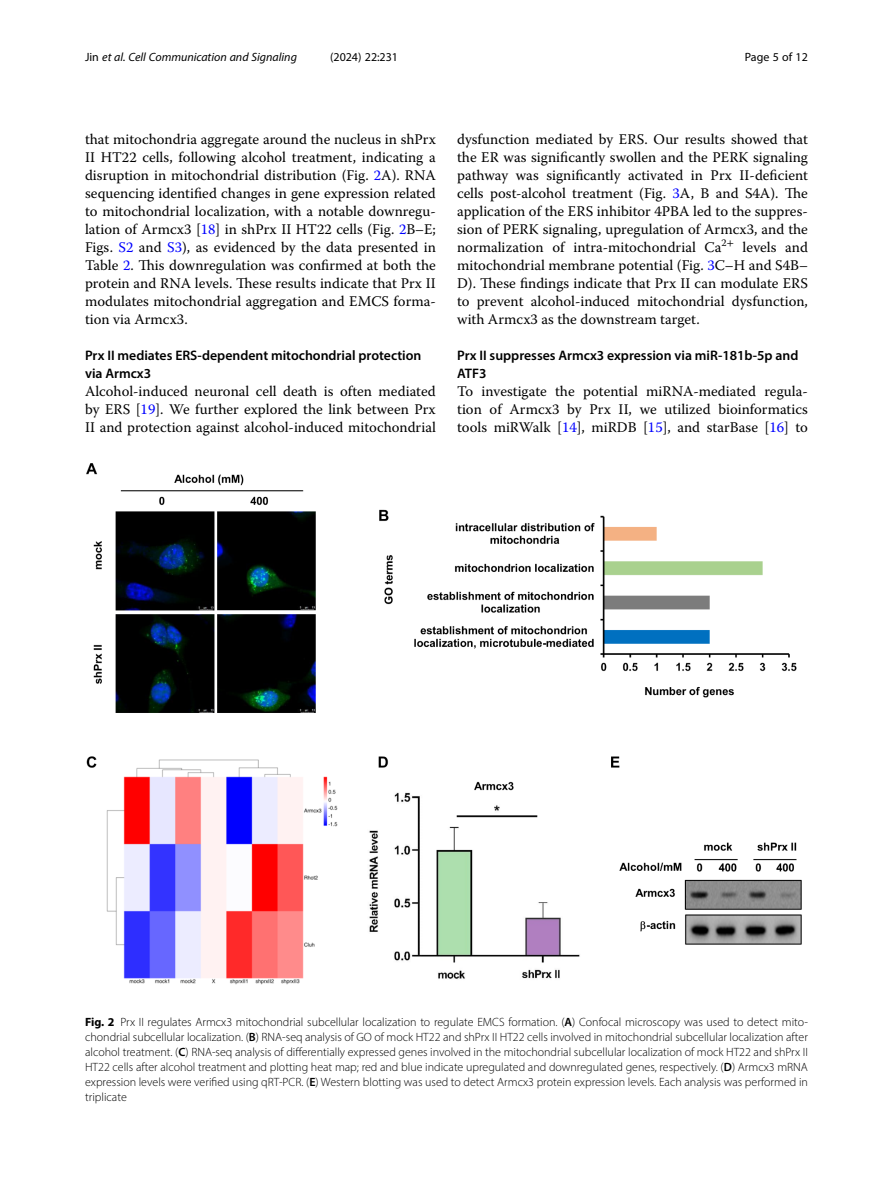
<style>
.page{position:relative;width:893px;height:1191px;background:#fff}
.page>*{position:absolute;margin:0;border:0;box-sizing:border-box;transform-origin:0 0}
.Body_Text{font:14.7px/18px "Warnock Pro";color:#000;text-align:justify}
.Head_2{font:600 13.8px/18px "Myriad Pro";color:#000}
.Figure_Caption{font:300 12px/15px "Myriad Pro";color:#000;text-align:justify}
.t1{font:italic 12px "Myriad Pro";color:#000}
.t2{font:12px "Myriad Pro";color:#000}
.s1{font-style:normal}
.s2{color:#00f}
.s3{font-weight:700}
.s4{font-weight:600}
</style>
<div class="page">
<img style="left:86px;top:463px;width:716px;height:522px">
<p class="t1" style="left:85px;top:50px;width:213px"><span class="s1">Jin</span> et al. Cell Communication and Signaling</p>
<p class="t2" style="left:330px;top:50px;width:70px">(2024) 22:231</p>
<p class="t2" style="left:745px;top:50px;width:65px">Page 5 of 12</p>
<p class="Body_Text" style="left:85px;top:130px;width:352px">that mitochondria aggregate around the nucleus in shPrx II HT22 cells, following alcohol treatment, indicating a disruption in mitochondrial distribution (Fig. <span class="s2">2</span>A). RNA sequencing identified changes in gene expression related to mitochondrial localization, with a notable downregu&shy;lation of Armcx3 [<span class="s2">18</span>] in shPrx II HT22 cells (Fig. <span class="s2">2</span>B–E; Figs. <span class="s2">S2</span> and <span class="s2">S3</span>), as evidenced by the data presented in Table <span class="s2">2</span>. This downregulation was confirmed at both the protein and RNA levels. These results indicate that Prx II modulates mitochondrial aggregation and EMCS forma&shy;tion via Armcx3.</p>
<p class="Head_2" style="left:85px;top:346px;width:338px">Prx II mediates ERS-dependent mitochondrial protection via Armcx3</p>
<p class="Body_Text" style="left:85px;top:382px;width:352px">Alcohol-induced neuronal cell death is often mediated by ERS [<span class="s2">19</span>]. We further explored the link between Prx II and protection against alcohol-induced mitochondrial</p>
<p class="Body_Text" style="left:457px;top:130px;width:352px">dysfunction mediated by ERS. Our results showed that the ER was significantly swollen and the PERK signaling pathway was significantly activated in Prx II-deficient cells post-alcohol treatment (Fig. <span class="s2">3</span>A, B and S4A). The application of the ERS inhibitor 4PBA led to the suppres&shy;sion of PERK signaling, upregulation of Armcx3, and the normalization of intra-mitochondrial Ca<sup>2</sup><sup>+</sup> levels and mitochondrial membrane potential (Fig. <span class="s2">3</span>C–H and S4B– D). These findings indicate that Prx II can modulate ERS to prevent alcohol-induced mitochondrial dysfunction, with Armcx3 as the downstream target.</p>
<p class="Head_2" style="left:457px;top:346px;width:343px">Prx II suppresses Armcx3 expression via miR-181b-5p and<br>ATF3</p>
<p class="Body_Text" style="left:457px;top:382px;width:352px">To investigate the potential miRNA-mediated regula&shy;tion of Armcx3 by Prx II, we utilized bioinformatics tools miRWalk [<span class="s2">14</span>], miRDB [<span class="s2">15</span>], and starBase [<span class="s2">16</span>] to</p>
<p class="Figure_Caption" style="left:85px;top:1014px;width:724px"><span class="s3">Fig. 2</span> Prx II regulates Armcx3 mitochondrial subcellular localization to regulate EMCS formation. (<span class="s4">A</span>) Confocal microscopy was used to detect mito&shy;chondrial subcellular localization. (<span class="s4">B</span>) RNA-seq analysis of GO of mock HT22 and shPrx II HT22 cells involved in mitochondrial subcellular localization after alcohol treatment. (<span class="s4">C</span>) RNA-seq analysis of differentially expressed genes involved in the mitochondrial subcellular localization of mock HT22 and shPrx II HT22 cells after alcohol treatment and plotting heat map; red and blue indicate upregulated and downregulated genes, respectively. (<span class="s4">D</span>) Armcx3 mRNA expression levels were verified using qRT-PCR. (<span class="s4">E</span>) Western blotting was used to detect Armcx3 protein expression levels. Each analysis was performed in triplicate</p>
</div>
